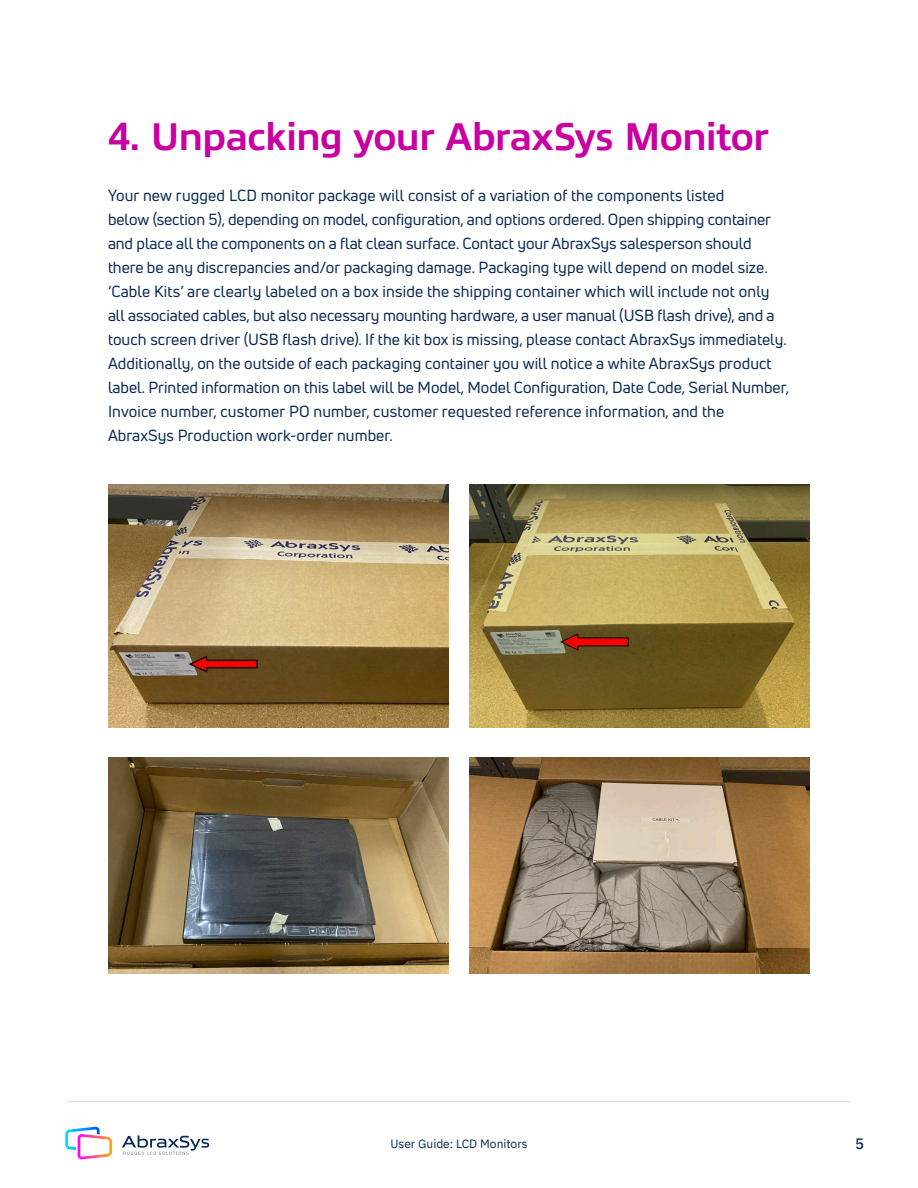
<style>
.page{position:relative;width:918px;height:1188px;background:#fff}
.page>*{position:absolute;margin:0;border:0;box-sizing:border-box;transform-origin:0 0}
.Paragraph_9pt{font:700 39px "Allumi Std";letter-spacing:-.03em;color:#c901a1}
.Paragraph_9pt-2{font:15.75px/24px "Uni Neue";letter-spacing:.005em;color:#0a2954}
.t1{font:500 15px "IBM Plex Sans";color:#0a2954}
.t2{font:12px "IBM Plex Sans";color:#0a2954}
</style>
<div class="page">
<hr style="left:68px;top:1101px;width:783px;height:1px;background:#0a2954">
<svg style="left:122px;top:1135px;width:87px;height:20px"></svg>
<svg style="left:65px;top:1127px;width:47px;height:32px"></svg>
<img style="left:108px;top:485px;width:341px;height:243px">
<img style="left:469px;top:485px;width:341px;height:243px">
<img style="left:108px;top:758px;width:341px;height:216px">
<img style="left:469px;top:758px;width:341px;height:216px">
<p class="Paragraph_9pt" style="left:108px;top:115px;width:663px">4. Unpacking your AbraxSys Monitor</p>
<p class="Paragraph_9pt-2" style="left:108px;top:183px;width:683px">Your new rugged LCD monitor package will consist of a variation of the components listed<br>below (section 5), depending on model, configuration, and options ordered. Open shipping container and place all the components on a flat clean surface. Contact your AbraxSys salesperson should there be any discrepancies and/or packaging damage. Packaging type will depend on model size. ‘Cable Kits’ are clearly labeled on a box inside the shipping container which will include not only all associated cables, but also necessary mounting hardware, a user manual (USB flash drive), and a touch screen driver (USB flash drive). If the kit box is missing, please contact AbraxSys immediately.<br>Additionally, on the outside of each packaging container you will notice a white AbraxSys product label. Printed information on this label will be Model, Model Configuration, Date Code, Serial Number, Invoice number, customer PO number, customer requested reference information, and the AbraxSys Production work-order number.</p>
<p class="t2" style="left:390px;top:1134px;width:139px">User Guide: LCD Monitors</p>
<p class="t1" style="left:855px;top:1132px;width:10px">5</p>
</div>
